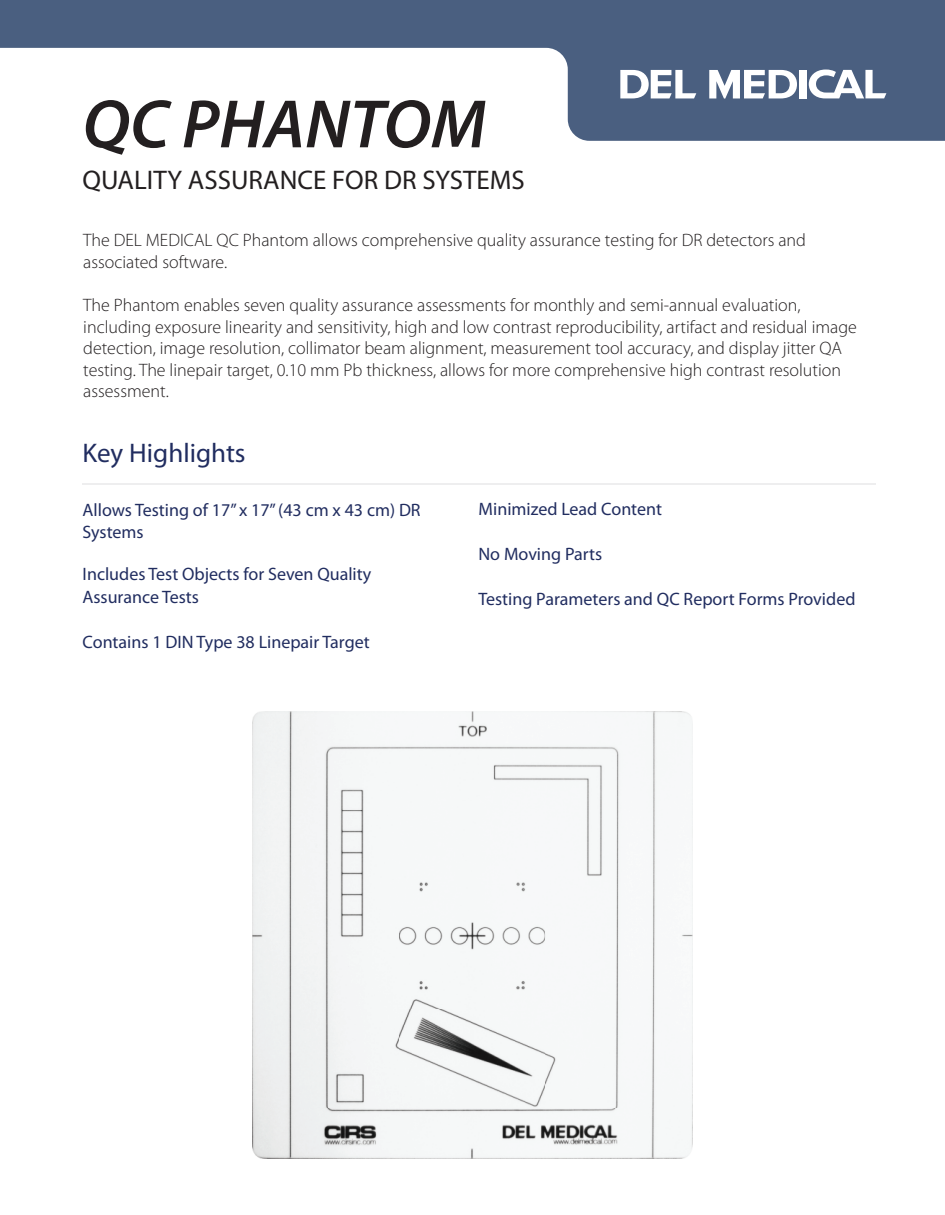
<style>
.page{position:relative;width:945px;height:1215px;background:#fff}
.page>*{position:absolute;margin:0;border:0;box-sizing:border-box;transform-origin:0 0}
.t1{font:italic 600 69px "Myriad Pro";color:#231f20}
.t2{font:27px "Myriad Pro";color:#231f20}
.t3{font:27px "Myriad Pro";color:#212d60}
.t4{font:300 18px/21.6px "Myriad Pro";color:#231f20}
.t5{font:18px/22.5px "Myriad Pro";color:#212d60}
</style>
<div class="page">
<svg style="left:0;top:0;width:945px;height:141px;fill:#4a5f80"></svg>
<div style="left:799px;top:70px;width:7px;height:28px;background:#fff"></div>
<svg style="left:620px;top:70px;width:76px;height:28px"></svg>
<svg style="left:709px;top:70px;width:88px;height:29px"></svg>
<svg style="left:809px;top:70px;width:77px;height:28px"></svg>
<hr style="left:82px;top:483px;width:794px;height:2px;background:#eeeeef">
<img style="left:253px;top:711px;width:439px;height:448px">
<h1 class="t1" style="left:82px;top:80px;width:405px">QC PHANTOM</h1>
<h2 class="t2" style="left:82px;top:164px;width:444px">QUALITY ASSURANCE FOR DR SYSTEMS</h2>
<p class="t4" style="left:83px;top:229px;width:724px">The DEL MEDICAL QC Phantom allows comprehensive quality assurance testing for DR detectors and associated software.</p>
<p class="t4" style="left:83px;top:294px;width:775px">The Phantom enables seven quality assurance assessments for monthly and semi-annual evaluation, including exposure linearity and sensitivity, high and low contrast reproducibility, artifact and residual image detection, image resolution, collimator beam alignment, measurement tool accuracy, and display jitter QA testing. The linepair target, 0.10 mm Pb thickness, allows for more comprehensive high contrast resolution assessment.</p>
<h2 class="t3" style="left:82px;top:436px;width:165px">Key Highlights</h2>
<p class="t5" style="left:83px;top:498px;width:340px">Allows Testing of 17” x 17” (43 cm x 43 cm) DR<br>Systems</p>
<p class="t5" style="left:83px;top:563px;width:290px">Includes Test Objects for Seven Quality<br>Assurance Tests</p>
<p class="t5" style="left:83px;top:630px;width:289px">Contains 1 DIN Type 38 Linepair Target</p>
<p class="t5" style="left:478px;top:498px;width:185px">Minimized Lead Content</p>
<p class="t5" style="left:478px;top:543px;width:125px">No Moving Parts</p>
<p class="t5" style="left:478px;top:588px;width:379px">Testing Parameters and QC Report Forms Provided</p>
</div>
